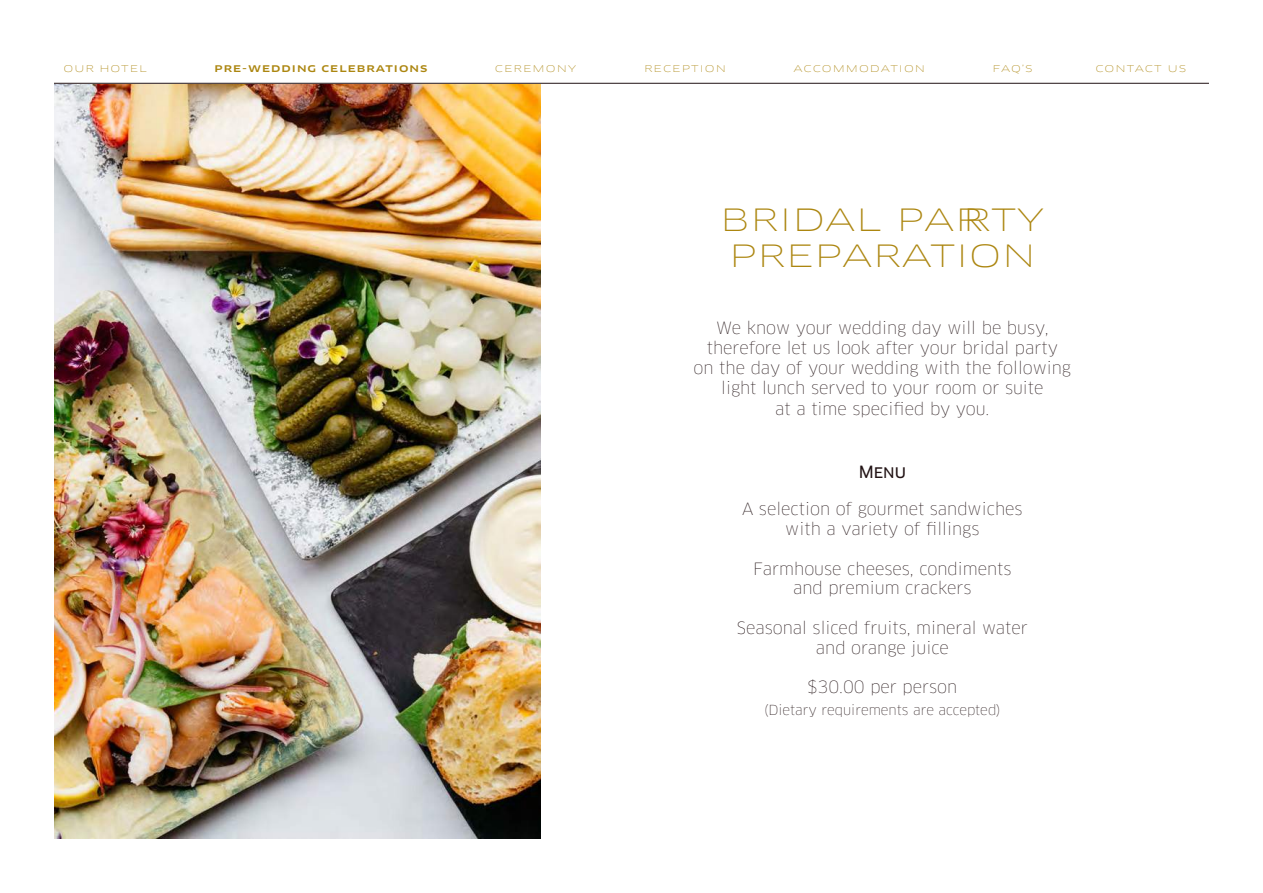
<style>
.page{position:relative;width:1263px;height:893px;background:#fff}
.page>*{position:absolute;margin:0;border:0;box-sizing:border-box;transform-origin:0 0}
.t1{font:100 30px/36px "Clan OT Extd";color:#ac8610}
.t2{font:100 16.5px/19.8px "Clan OT";color:#211214;text-align:center}
.t3{font:16.5px "Clan OT News";color:#211214}
.t4{font:100 13.5px "Clan OT";color:#211214}
.t5{font:100 9px "Clan OT Extd";letter-spacing:.11em;color:#ac8610}
.t6{font:500 9px "Clan OT Extd";letter-spacing:.11em;color:#ac8610}
</style>
<div class="page">
<img style="left:54px;top:84px;width:486px;height:755px">
<hr style="left:54px;top:83px;width:1155px;height:1px;background:#211214">
<p class="t5" style="left:64px;top:63px;width:85px">OUR HOTEL</p>
<p class="t6" style="left:215px;top:63px;width:214px">PRE-WEDDING CELEBRATIONS</p>
<p class="t5" style="left:495px;top:63px;width:83px">CEREMONY</p>
<p class="t5" style="left:644px;top:63px;width:83px">RECEPTION</p>
<p class="t5" style="left:793px;top:63px;width:133px">ACCOMMODATION</p>
<p class="t5" style="left:992px;top:63px;width:42px">FAQ’S</p>
<p class="t5" style="left:1095px;top:63px;width:92px">CONTACT US</p>
<h1 class="t1" style="left:720px;top:202px;width:327px">BRIDAL PARRTY<br>PREPARATION</h1>
<p class="t2" style="left:694px;top:318px;width:379px">We know your wedding day will be busy, therefore let us look after your bridal party<br>on the day of your wedding with the following light lunch served to your room or suite</p>
<p class="t2" style="left:775px;top:399px;width:216px">at a time specified by you.</p>
<p class="t3" style="left:859px;top:462px;width:49px">Menu</p>
<p class="t2" style="left:742px;top:499px;width:282px">A selection of gourmet sandwiches with a variety of fillings</p>
<p class="t2" style="left:753px;top:558px;width:260px">Farmhouse cheeses, condiments and premium crackers</p>
<p class="t2" style="left:737px;top:618px;width:293px">Seasonal sliced fruits, mineral water and orange juice</p>
<p class="t2" style="left:807px;top:677px;width:151px">$30.00 per person</p>
<p class="t4" style="left:764px;top:702px;width:238px">(Dietary requirements are accepted)</p>
</div>
